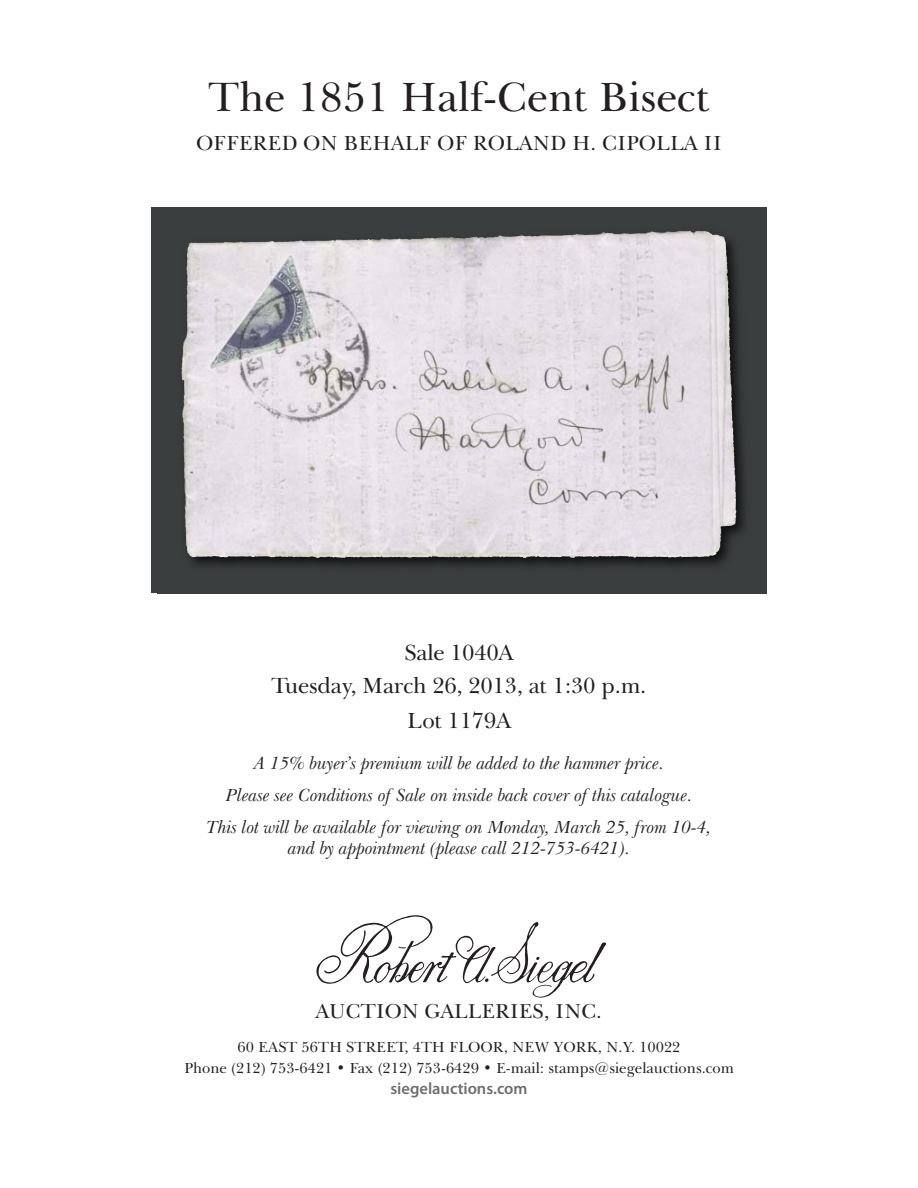
<style>
.page{position:relative;width:918px;height:1188px;background:#fff}
.page>*{position:absolute;margin:0;border:0;box-sizing:border-box;transform-origin:0 0}
.t1{font:42px "Baskerville BT";color:#231f20}
.t2{font:22.5px/33px "Baskerville BT";letter-spacing:-.01em;color:#231f20;text-align:center}
.t3{font:21px "Baskerville BT";color:#231f20}
.t4{font:20.7px "Baskerville BT";color:#231f20}
.t5{font:italic 18px/31.8px "Baskerville BT";letter-spacing:-.01em;color:#231f20;text-align:center}
.t6{font:600 16.5px "Myriad Pro";color:#6d6e70}
.t7{font:15px/21px "Baskerville BT";color:#231f20;text-align:center}
</style>
<div class="page">
<div style="left:151px;top:207px;width:616px;height:386px;background:#3b3e3e"></div>
<img style="left:316px;top:915px;width:291px;height:83px">
<img style="left:158px;top:230px;width:609px;height:364px">
<img style="left:181px;top:233px;width:420px;height:135px">
<h1 class="t1" style="left:209px;top:81px;width:502px">The 1851 Half-Cent Bisect</h1>
<p class="t3" style="left:196px;top:135px;width:527px">OFFERED ON BEHALF OF ROLAND H. CIPOLLA II</p>
<p class="t2" style="left:272px;top:638px;width:376px">Sale 1040A<br>Tuesday, March 26, 2013, at 1:30 p.m.</p>
<p class="t2" style="left:407px;top:707px;width:105px">Lot 1179A</p>
<p class="t5" style="left:207px;top:749px;width:506px">A 15% buyer’s premium will be added to the hammer price.<br>Please see Conditions of Sale on inside back cover of this catalogue.<br>This lot will be available for viewing on Monday, March 25, from 10-4,</p>
<p class="t5" style="left:288px;top:834px;width:343px">and by appointment (please call 212-753-6421).</p>
<p class="t4" style="left:316px;top:1003px;width:288px">AUCTION GALLERIES, INC.</p>
<p class="t7" style="left:184px;top:1038px;width:551px">60 EAST 56TH STREET, 4TH FLOOR, NEW YORK, N.Y. 10022<br>Phone (212) 753-6421 • Fax (212) 753-6429 • E-mail: stamps@siegelauctions.com</p>
<p class="t6" style="left:390px;top:1079px;width:139px">siegelauctions.com</p>
</div>
